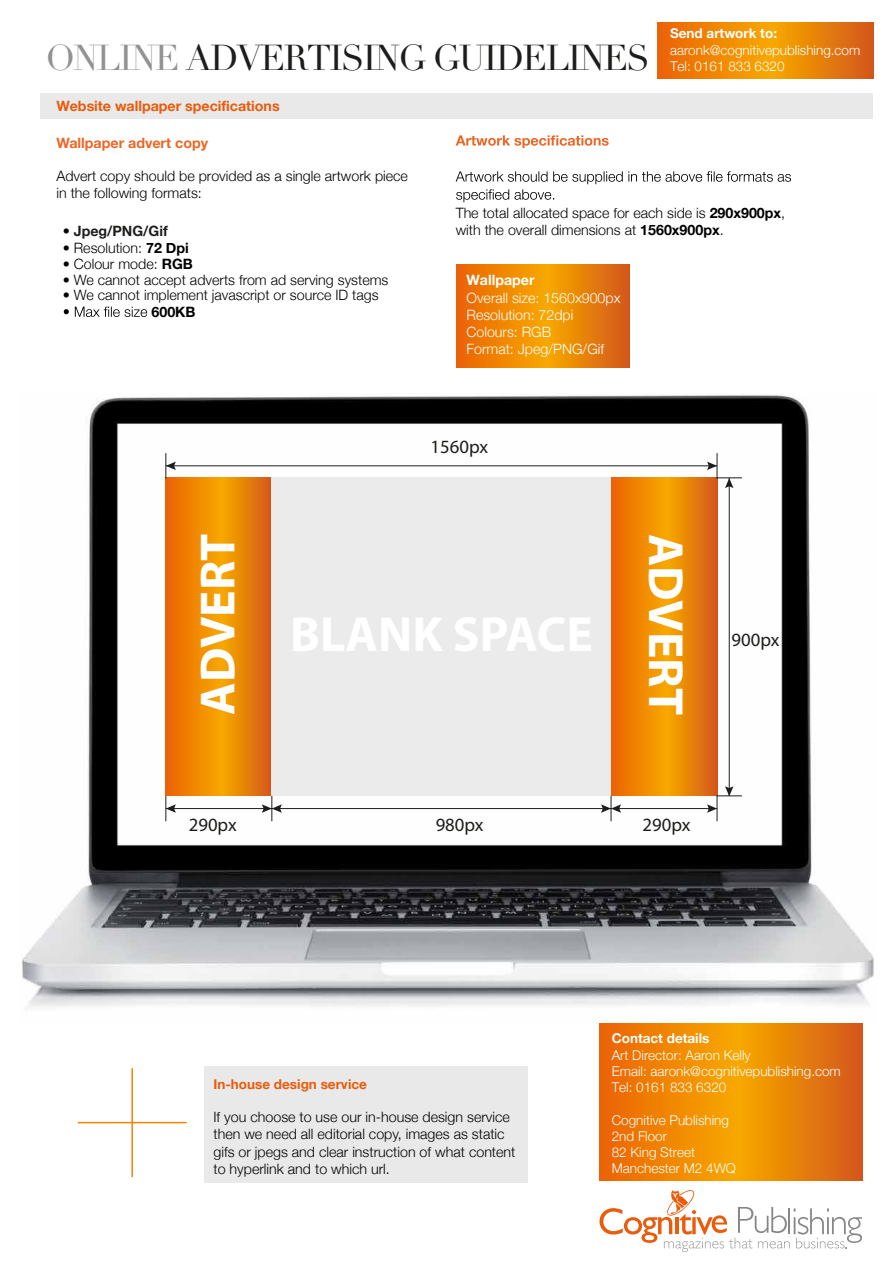
<style>
.page{position:relative;width:893px;height:1263px;background:#fff}
.page>*{position:absolute;margin:0;border:0;box-sizing:border-box;transform-origin:0 0}
.t1{font:700 49.65px "Myriad Pro";color:#fff}
.t2{font:35.1px "Didot";letter-spacing:-.05em;color:#1d1d1b}
.t3{font:18.75px "Myriad Pro";color:#1d1d1b}
.t4{font:300 14.25px/17.1px "Helvetica Neue";color:#000101}
.t5{font:300 14.25px/17.1px "Helvetica Neue";color:#fff}
.t6{font:700 14.25px "Helvetica Neue";color:#ea5b0b}
.t7{font:700 14.25px "Helvetica Neue";color:#ec6626}
.t8{font:700 14.25px "Helvetica Neue";color:#1d1d1b}
.t9{font:700 14.25px "Helvetica Neue";color:#fff}
.t10{font:700 14.25px "Helvetica Neue";color:#000101}
.t11{font:300 13.5px/16.2px "Helvetica Neue";color:#fff}
.t12{font:700 13.5px "Helvetica Neue";color:#fff}
.t13{font:700 13.5px "Helvetica Neue";color:#ea5b0b}
.s1{color:#929292}
.s2{font-weight:300;color:#000101}
.s3{font-weight:700}
</style>
<div class="page">
<div style="left:41px;top:93px;width:832px;height:25px;background:#e9e9e9"></div>
<div style="left:204px;top:1066px;width:324px;height:117px;background:#e9e9e9"></div>
<hr style="left:131px;top:1068px;width:2px;height:109px;background:#f18500">
<hr style="left:78px;top:1122px;width:109px;height:1px;background:#f18500">
<svg style="left:658px;top:22px;width:215px;height:56px;background:#eb8206"></svg>
<svg style="left:599px;top:1024px;width:263px;height:157px;background:#eb8206"></svg>
<svg style="left:599px;top:1190px;width:263px;height:62px"></svg>
<svg style="left:64px;top:307px;width:83px;height:10px"></svg>
<svg style="left:456px;top:135px;width:153px;height:13px"></svg>
<svg style="left:456px;top:171px;width:335px;height:31px"></svg>
<img style="left:22px;top:393px;width:852px;height:617px">
<svg style="left:166px;top:478px;width:106px;height:318px;background:#eb8205"></svg>
<svg style="left:611px;top:478px;width:106px;height:318px;background:#eb8205"></svg>
<div style="left:272px;top:478px;width:339px;height:318px;background:#ebebeb"></div>
<hr style="left:166px;top:808px;width:551px;height:1px;background:#1d1d1b">
<hr style="left:729px;top:478px;width:1px;height:318px;background:#1d1d1b">
<svg style="left:166px;top:796px;width:10px;height:25px"></svg>
<svg style="left:262px;top:796px;width:20px;height:25px"></svg>
<svg style="left:601px;top:796px;width:20px;height:25px"></svg>
<hr style="left:166px;top:466px;width:551px;height:1px;background:#1d1d1b">
<svg style="left:166px;top:453px;width:10px;height:25px"></svg>
<svg style="left:707px;top:786px;width:35px;height:35px"></svg>
<svg style="left:707px;top:453px;width:35px;height:35px"></svg>
<svg style="left:456px;top:265px;width:173px;height:102px;background:#eb8206"></svg>
<h2 class="t2" style="left:46px;top:37px;width:606px"><span class="s1">ONLINE</span> ADVERTISING GUIDELINES</h2>
<p class="t6" style="left:56px;top:94px;width:225px">Website wallpaper specifications</p>
<p class="t7" style="left:56px;top:132px;width:153px">Wallpaper advert copy</p>
<p class="t4" style="left:56px;top:166px;width:353px">Advert copy should be provided as a single artwork piece in the following formats:</p>
<p class="t12" style="left:670px;top:23px;width:109px">Send artwork to:</p>
<p class="t11" style="left:670px;top:41px;width:192px">aaronk@cognitivepublishing.com<br>Tel: 0161 833 6320</p>
<p class="t8" style="left:63px;top:220px;width:107px"><span class="s2">•</span> Jpeg/PNG/Gif</p>
<p class="t4" style="left:63px;top:254px;width:132px">• Colour mode: <span class="s3">RGB</span></p>
<p class="t4" style="left:63px;top:270px;width:327px">• We cannot accept adverts from ad serving systems</p>
<p class="t4" style="left:63px;top:286px;width:317px">• We cannot implement javascript or source ID tags</p>
<p class="t4" style="left:63px;top:239px;width:128px">• Resolution: <span class="s3">72 Dpi</span></p>
<p class="t10" style="left:151px;top:300px;width:46px">600KB</p>
<p class="t4" style="left:456px;top:203px;width:331px">The total allocated space for each side is <span class="s3">290x900px</span>, with the overall dimensions at <span class="s3">1560x900px</span>.</p>
<p class="t9" style="left:467px;top:269px;width:70px">Wallpaper</p>
<p class="t5" style="left:467px;top:289px;width:155px">Overall size: 1560x900px<br>Resolution: 72dpi<br>Colours: RGB<br>Format: Jpeg/PNG/Gif</p>
<h3 class="t3" style="left:431px;top:435px;width:59px">1560px</h3>
<h1 class="t1" style="left:185px;top:715px;width:183px;rotate:-90deg">ADVERT</h1>
<h1 class="t1" style="left:698px;top:534px;width:183px;rotate:90deg">ADVERT</h1>
<h3 class="t3" style="left:189px;top:813px;width:49px">290px</h3>
<h3 class="t3" style="left:642px;top:813px;width:49px">290px</h3>
<h3 class="t3" style="left:436px;top:813px;width:49px">980px</h3>
<h3 class="t3" style="left:732px;top:628px;width:49px">900px</h3>
<p class="t13" style="left:213px;top:1073px;width:155px">In-house design service</p>
<p class="t4" style="left:213px;top:1108px;width:303px">If you choose to use our in-house design service then we need all editorial copy, images as static gifs or jpegs and clear instruction of what content to hyperlink and to which url.</p>
<p class="t12" style="left:612px;top:1027px;width:99px">Contact details</p>
<p class="t11" style="left:612px;top:1046px;width:231px">Art Director: Aaron Kelly<br>Email: aaronk@cognitivepublishing.com<br>Tel: 0161 833 6320</p>
<p class="t11" style="left:612px;top:1111px;width:126px">Cognitive Publishing<br>2nd Floor<br>82 King Street<br>Manchester M2 4WQ</p>
</div>
